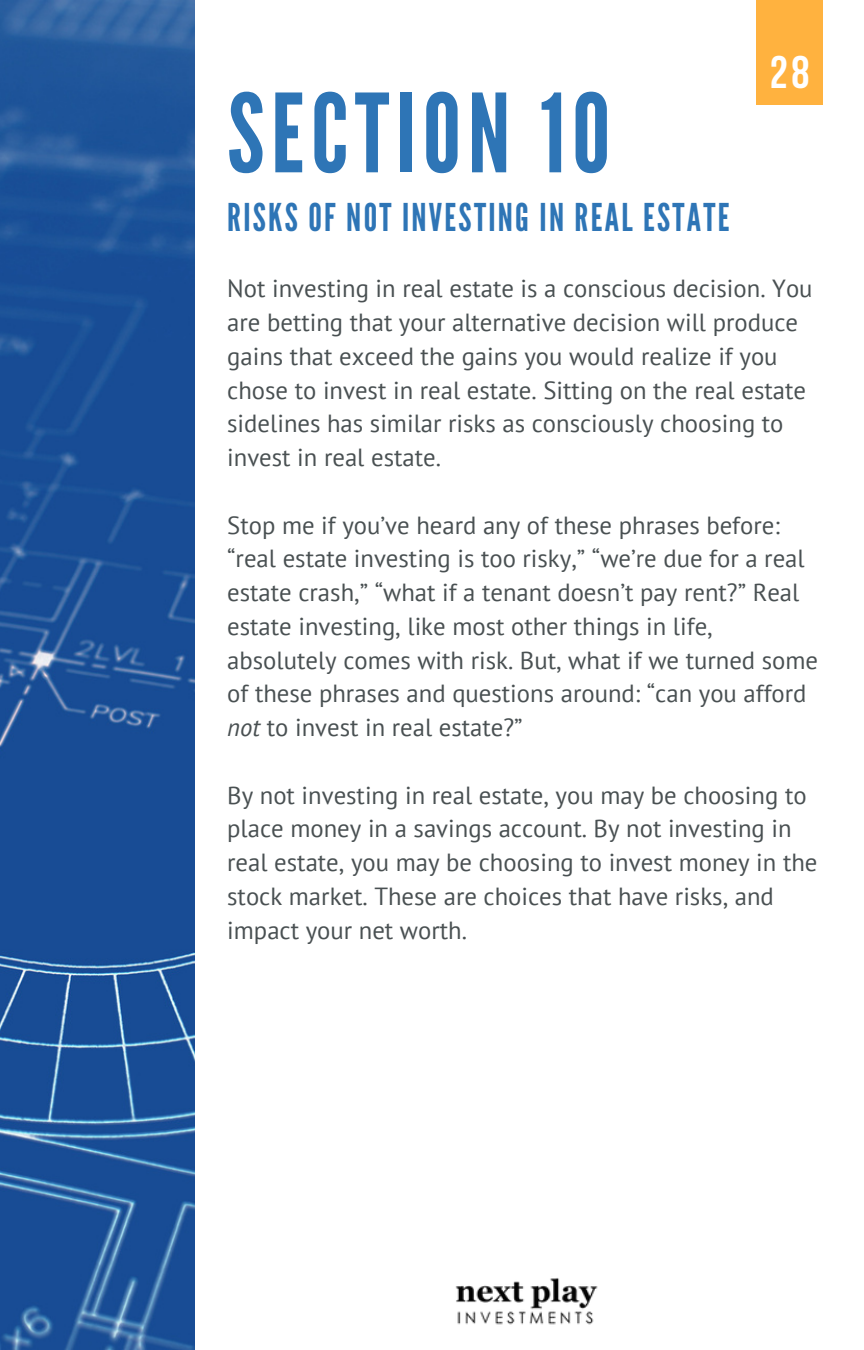
<style>
.page{position:relative;width:864px;height:1350px;background:#fff}
.page>*{position:absolute;margin:0;border:0;box-sizing:border-box;transform-origin:0 0}
.t1{font:108.67px "League Gothic";letter-spacing:.06em;color:#2e75b6}
.t2{font:700 45.45px "Bebas Neue";color:#fff}
.t3{font:38.25px "League Gothic";letter-spacing:.06em;color:#2e75b6}
.t4{font:24.75px/33.8px "PT Sans";color:#495052}
.s1{font-style:italic}
</style>
<div class="page">
<img style="left:0;top:0;width:194px;height:1350px">
<div style="left:756px;top:0;width:66px;height:104px;background:#ffb23f"></div>
<img style="left:455px;top:1278px;width:143px;height:47px">
<h1 class="t1" style="left:227px;top:71px;width:385px">SECTION 1O</h1>
<h3 class="t3" style="left:227px;top:196px;width:504px">RISKS OF NOT INVESTING IN REAL ESTATE</h3>
<h2 class="t2" style="left:770px;top:54px;width:41px">28</h2>
<p class="t4" style="left:227px;top:271px;width:587px">Not investing in real estate is a conscious decision. You are betting that your alternative decision will produce gains that exceed the gains you would realize if you chose to invest in real estate. Sitting on the real estate sidelines has similar risks as consciously choosing to invest in real estate.</p>
<p class="t4" style="left:227px;top:508px;width:592px">Stop me if you’ve heard any of these phrases before: “real estate investing is too risky,” “we’re due for a real estate crash,” “what if a tenant doesn’t pay rent?” Real estate investing, like most other things in life, absolutely comes with risk. But, what if we turned some of these phrases and questions around: “can you afford <span class="s1">not</span> to invest in real estate?”</p>
<p class="t4" style="left:227px;top:778px;width:592px">By not investing in real estate, you may be choosing to place money in a savings account. By not investing in real estate, you may be choosing to invest money in the stock market. These are choices that have risks, and impact your net worth.</p>
</div>
